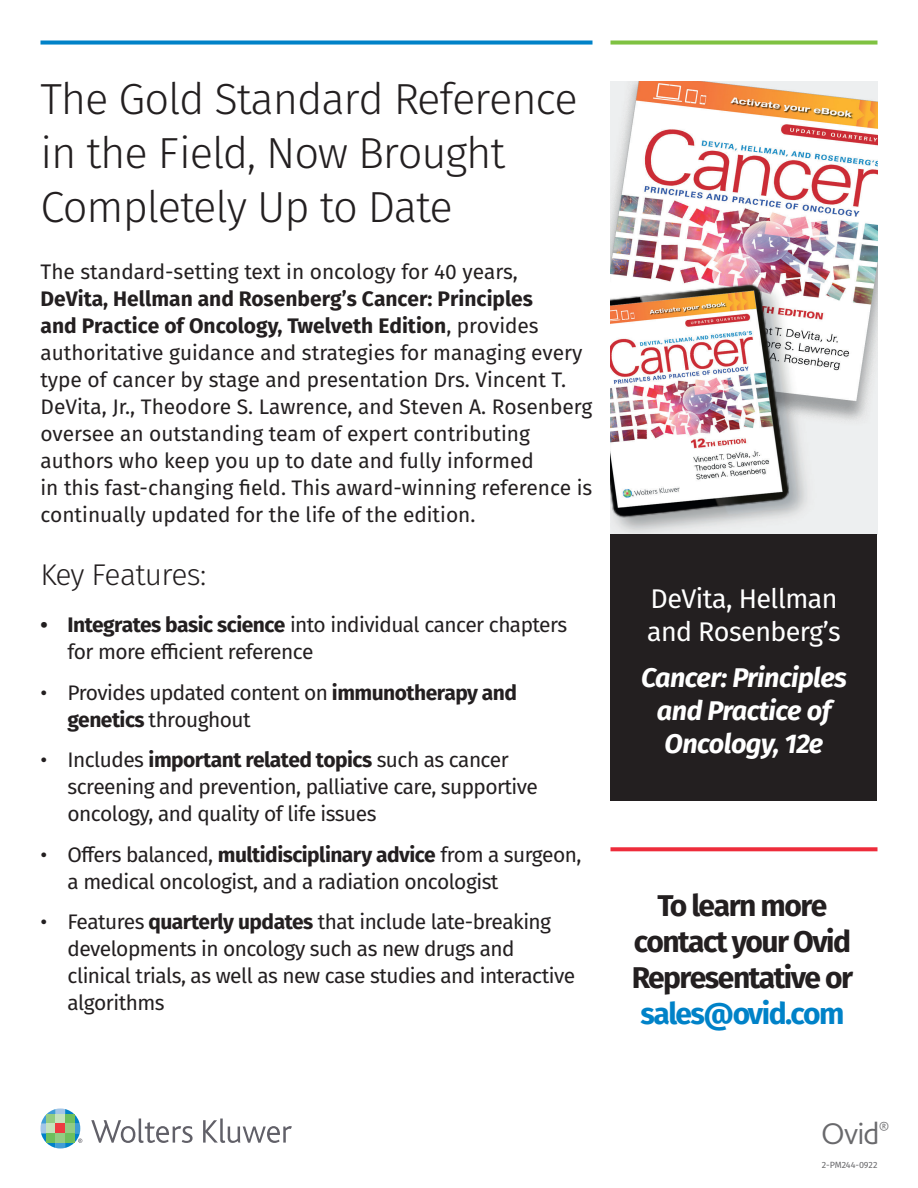
<style>
.page{position:relative;width:918px;height:1188px;background:#fff}
.page>*{position:absolute;margin:0;border:0;box-sizing:border-box;transform-origin:0 0}
.t1{font:300 43.5px/54px "Fira Sans";letter-spacing:-.025em;color:#231f20}
.t2{font:300 31.5px "Bliss 2";color:#69696c}
.t3{font:700 30px/36px "Fira Sans";letter-spacing:-.05em;color:#231f20;text-align:center}
.t4{font:700 30px "Fira Sans";letter-spacing:-.05em;color:#0082c8}
.t5{font:300 30px "Fira Sans";letter-spacing:-.025em;color:#231f20}
.t6{font:italic 700 27px/33px "Fira Sans";letter-spacing:-.02em;color:#fff;text-align:center}
.t7{font:27px/33px "Fira Sans";letter-spacing:-.02em;color:#fff}
.t8{font:21px/27px "Fira Sans";letter-spacing:-.025em;color:#231f20}
.t9{font:21px/27px "Fira Sans";color:#231f20}
.t10{font:9px "Fira Sans";letter-spacing:-.01em;color:#69696c}
.s1{font-weight:700}
</style>
<div class="page">
<img style="left:610px;top:81px;width:268px;height:454px">
<svg style="left:91px;top:1119px;width:102px;height:24px"></svg>
<svg style="left:203px;top:1119px;width:89px;height:24px"></svg>
<svg style="left:40px;top:1108px;width:42px;height:40px"></svg>
<div style="left:610px;top:535px;width:268px;height:266px;background:#231f20"></div>
<div style="left:40px;top:40px;width:552px;height:5px;background:#0082c8"></div>
<svg style="left:610px;top:847px;width:268px;height:4px"></svg>
<div style="left:610px;top:40px;width:268px;height:5px;background:#7fc241"></div>
<h1 class="t1" style="left:40px;top:71px;width:539px">The Gold Standard Reference in the Field, Now Brought<br>Completely Up to Date</h1>
<p class="t9" style="left:40px;top:258px;width:479px">The standard-setting text in oncology for 40 years,</p>
<p class="t9" style="left:40px;top:285px;width:553px"><span class="s1">DeVita, Hellman and Rosenberg’s Cancer: Principles<br>and Practice of Oncology, Twelveth Edition</span>, provides authoritative guidance and strategies for managing every type of cancer by stage and presentation Drs. Vincent T.<br>DeVita, Jr., Theodore S. Lawrence, and Steven A. Rosenberg oversee an outstanding team of expert contributing authors who keep you up to date and fully informed<br>in this fast-changing field. This award-winning reference is continually updated for the life of the edition.</p>
<h3 class="t5" style="left:40px;top:554px;width:167px">Key Features:</h3>
<p class="t8" style="left:68px;top:611px;width:501px;text-indent:-27px"><span class="s1">• Integrates basic science</span> into individual cancer chapters for more efficient reference</p>
<p class="t8" style="left:68px;top:679px;width:451px;text-indent:-27px">• Provides updated content on <span class="s1">immunotherapy and genetics</span> throughout</p>
<p class="t8" style="left:68px;top:746px;width:472px;text-indent:-27px">• Includes <span class="s1">important related topics</span> such as cancer screening and prevention, palliative care, supportive oncology, and quality of life issues</p>
<p class="t8" style="left:68px;top:841px;width:516px;text-indent:-27px">• Offers balanced, <span class="s1">multidisciplinary advice</span> from a surgeon, a medical oncologist, and a radiation oncologist</p>
<p class="t8" style="left:68px;top:908px;width:509px;text-indent:-27px">• Features <span class="s1">quarterly updates</span> that include late-breaking developments in oncology such as new drugs and clinical trials, as well as new case studies and interactive algorithms</p>
<p class="t7" style="left:647px;top:581px;width:195px">DeVita, Hellman and Rosenberg’s</p>
<p class="t6" style="left:641px;top:660px;width:207px">Cancer: Principles and Practice of<br>Oncology, 12e</p>
<h3 class="t3" style="left:632px;top:887px;width:223px">To learn more contact your Ovid<br>Representative or</h3>
<h3 class="t4" style="left:640px;top:992px;width:206px">sales@ovid.com</h3>
<h2 class="t2" style="left:821px;top:1114px;width:70px">Ovid<sup>®</sup></h2>
<p class="t10" style="left:822px;top:1158px;width:57px">2-PM244-0922</p>
</div>
